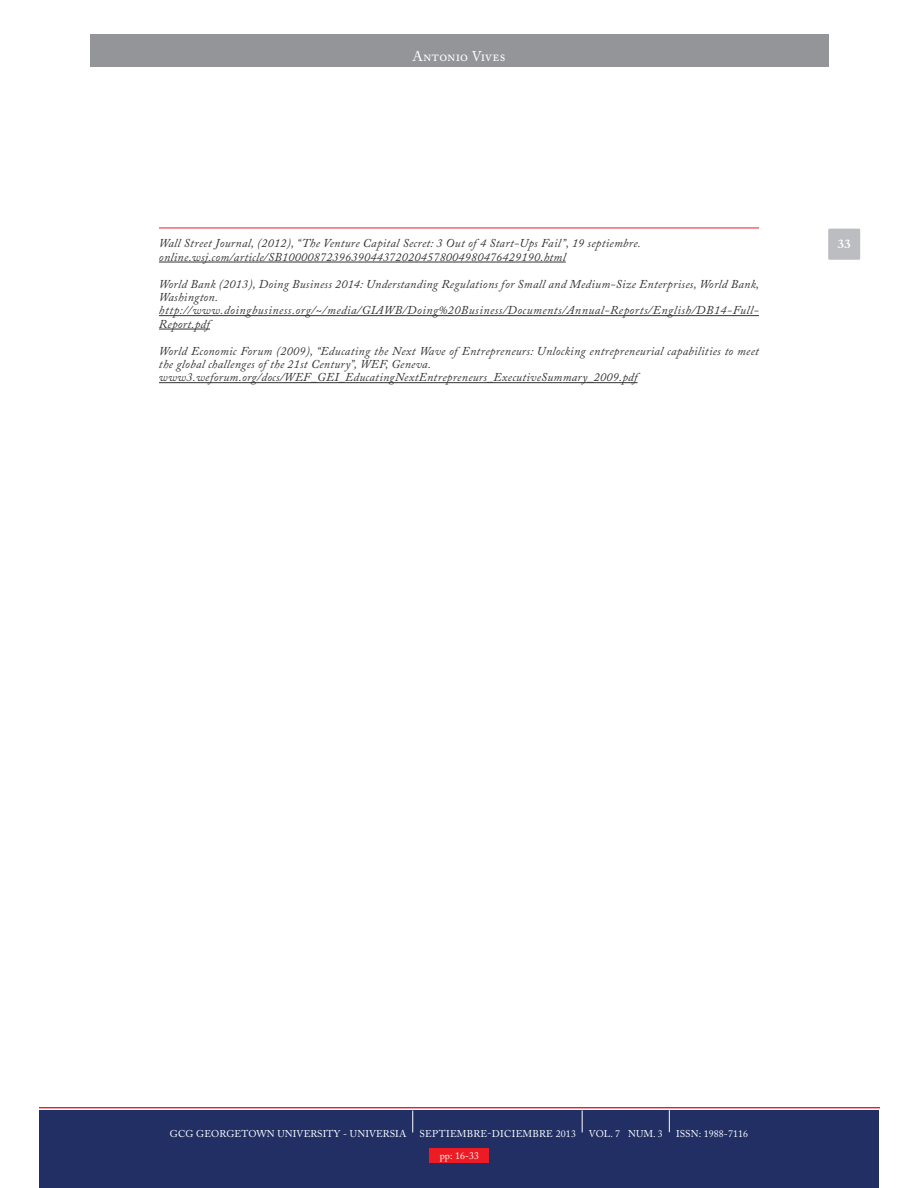
<style>
.page{position:relative;width:918px;height:1188px;background:#fff}
.page>*{position:absolute;margin:0;border:0;box-sizing:border-box;transform-origin:0 0}
.t1{font:14.1px "Adobe Caslon Pro";letter-spacing:.01em;color:#fff}
.t2{font:italic 12px/13.4px "Adobe Caslon Pro";letter-spacing:.025em;color:#323333}
.t3{font:9.9px "Adobe Caslon Pro";letter-spacing:.01em;color:#fff}
</style>
<div class="page">
<div style="left:90px;top:34px;width:738px;height:33px;background:#939598"></div>
<div style="left:39px;top:1110px;width:840px;height:78px;background:#212f65"></div>
<svg style="left:39px;top:1107px;width:840px;height:26px"></svg>
<div style="left:828px;top:229px;width:32px;height:31px;background:#bbbdc0"></div>
<hr style="left:159px;top:228px;width:600px;height:1px;background:#ed1c24">
<hr style="left:159px;top:262px;width:407px;height:1px;background:#323333">
<hr style="left:159px;top:315px;width:600px;height:1px;background:#323333">
<hr style="left:159px;top:329px;width:51px;height:1px;background:#323333">
<hr style="left:159px;top:382px;width:479px;height:1px;background:#323333">
<div style="left:430px;top:1148px;width:59px;height:15px;background:#ed1c24"></div>
<p class="t1" style="left:412px;top:50px;width:95px">Antonio Vives</p>
<p class="t2" style="left:159px;top:238px;width:483px">Wall Street Journal, (2012), “The Venture Capital Secret: 3 Out of 4 Start-Ups Fail”, 19 septiembre. online.wsj.com/article/SB10000872396390443720204578004980476429190.html</p>
<p class="t2" style="left:159px;top:278px;width:602px">World Bank (2013), Doing Business 2014: Understanding Regulations for Small and Medium-Size Enterprises, World Bank, Washington. http://www.doingbusiness.org/~/media/GIAWB/Doing%20Business/Documents/Annual-Reports/English/DB14-Full-Report.pdf</p>
<p class="t2" style="left:159px;top:345px;width:602px">World Economic Forum (2009), “Educating the Next Wave of Entrepreneurs: Unlocking entrepreneurial capabilities to meet the global challenges of the 21st Century”, WEF, Geneva. www3.weforum.org/docs/WEF_GEI_EducatingNextEntrepreneurs_ExecutiveSummary_2009.pdf</p>
<p class="t3" style="left:170px;top:1130px;width:238px">GCG GEORGETOWN UNIVERSITY - UNIVERSIA</p>
<p class="t3" style="left:420px;top:1130px;width:158px">SEPTIEMBRE-DICIEMBRE 2013</p>
<p class="t3" style="left:589px;top:1130px;width:75px">VOL. 7 NUM. 3</p>
<p class="t3" style="left:676px;top:1130px;width:74px">ISSN: 1988-7116</p>
<p class="t3" style="left:440px;top:1152px;width:41px">pp: 16-33</p>
</div>
